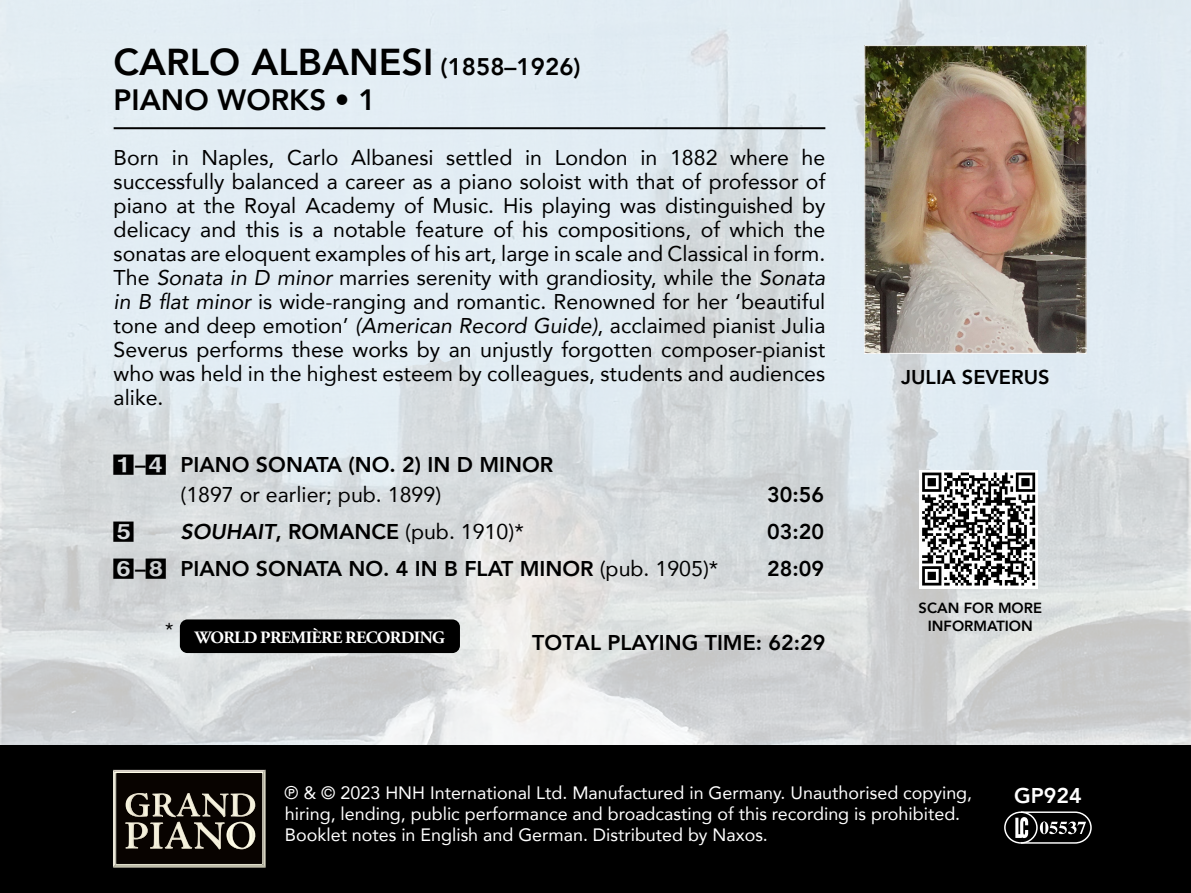
<style>
.page{position:relative;width:1191px;height:893px;background:#fff}
.page>*{position:absolute;margin:0;border:0;box-sizing:border-box;transform-origin:0 0}
.t1{font:800 37.35px "Avenir";color:#000}
.t2{font:800 29.4px "Avenir";color:#000}
.t3{font:21.3px/24px "Avenir";color:#000;text-align:justify}
.t4{font:800 21.3px/29.4px "Avenir";color:#000}
.t5{font:800 21.3px "Avenir";color:#fff}
.t6{font:21.3px "Numberbox Reverse";color:#000}
.t7{font:800 19.95px "Avenir";color:#000}
.t8{font:17.85px/21.5px "Avenir";color:#fff}
.t9{font:700 17.4px "Adobe Garamond Pro";letter-spacing:-.035em;color:#fff}
.t10{font:800 14.7px/17.5px "Avenir";color:#000;text-align:center}
.s1{font-size:24px}
.s2{font-style:italic}
.s3{font-family:"Numberbox Reverse";font-weight:400}
.s4{font-weight:400}
.s5{font-weight:800;font-style:italic}
.s6{font-weight:800}
.s7{font-family:"Arial"}
</style>
<div class="page">
<img style="left:0;top:0;width:1191px;height:746px">
<hr style="left:114px;top:127px;width:711px;height:2px;background:#000">
<div style="left:0;top:746px;width:1191px;height:147px;background:#000"></div>
<div style="left:1004px;top:811px;width:33px;height:33px;border:1px solid #fff;border-radius:50%"></div>
<svg style="left:1015px;top:811px;width:76px;height:33px"></svg>
<svg style="left:113px;top:770px;width:153px;height:97px"></svg>
<img style="left:241px;top:823px;width:6px;height:10px">
<img style="left:231px;top:823px;width:10px;height:12px">
<img style="left:228px;top:835px;width:27px;height:14px">
<img style="left:230px;top:840px;width:24px;height:9px">
<img style="left:866px;top:47px;width:218px;height:305px">
<div style="left:864px;top:45px;width:222px;height:309px;border:1px solid #fff"></div>
<svg style="left:919px;top:470px;width:118px;height:118px"></svg>
<svg style="left:922px;top:473px;width:113px;height:112px"></svg>
<div style="left:180px;top:619px;width:280px;height:34px;background:#000;border-radius:8px"></div>
<h1 class="t1" style="left:114px;top:33px;width:468px">CARLO ALBANESI <span class="s1">(1858–1926)</span></h1>
<h2 class="t2" style="left:114px;top:77px;width:264px">PIANO WORKS • 1</h2>
<p class="t3" style="left:114px;top:145px;width:713px">Born in Naples, Carlo Albanesi settled in London in 1882 where he successfully balanced a career as a piano soloist with that of professor of piano at the Royal Academy of Music. His playing was distinguished by delicacy and this is a notable feature of his compositions, of which the sonatas are eloquent examples of his art, large in scale and Classical in form.<br>The <span class="s2">Sonata in D minor</span> marries serenity with grandiosity, while the <span class="s2">Sonata in B flat minor</span> is wide-ranging and romantic. Renowned for her ‘beautiful tone and deep emotion’ <span class="s2">(American Record Guide)</span>, acclaimed pianist Julia Severus performs these works by an unjustly forgotten composer-pianist who was held in the highest esteem by colleagues, students and audiences alike.</p>
<p class="t4" style="left:180px;top:450px;width:374px;text-indent:-67px"><span class="s3">1</span>–<span class="s3">4</span> PIANO SONATA (NO. 2) IN D MINOR <span class="s4">(1897 or earlier; pub. 1899)</span></p>
<p class="t4" style="left:767px;top:480px;width:58px">30:56</p>
<p class="t6" style="left:114px;top:521px;width:23px">5</p>
<p class="t3" style="left:180px;top:519px;width:345px"><span class="s5">SOUHAIT</span><span class="s6">, ROMANCE</span> (pub. 1910)*</p>
<p class="t4" style="left:767px;top:517px;width:58px">03:20</p>
<p class="t4" style="left:114px;top:554px;width:606px"><span class="s3">6</span>–<span class="s3">8</span> PIANO SONATA NO. 4 IN B FLAT MINOR <span class="s4">(pub. 1905)*</span></p>
<p class="t4" style="left:767px;top:554px;width:58px">28:09</p>
<p class="t9" style="left:165px;top:627px;width:281px"><sup>*</sup> WORLD PREMIÈRE RECORDING</p>
<p class="t4" style="left:532px;top:627px;width:294px">TOTAL PLAYING TIME: 62:29</p>
<p class="t7" style="left:901px;top:361px;width:150px">JULIA SEVERUS</p>
<p class="t10" style="left:918px;top:599px;width:125px">SCAN FOR MORE<br>INFORMATION</p>
<p class="t8" style="left:285px;top:781px;width:688px"><span class="s7">℗</span> &amp; © 2023 HNH International Ltd. Manufactured in Germany. Unauthorised copying,</p>
<p class="t5" style="left:1014px;top:779px;width:69px">GP924</p>
<p class="t8" style="left:285px;top:802px;width:677px">hiring, lending, public performance and broadcasting of this recording is prohibited.<br>Booklet notes in English and German. Distributed by Naxos.</p>
</div>
